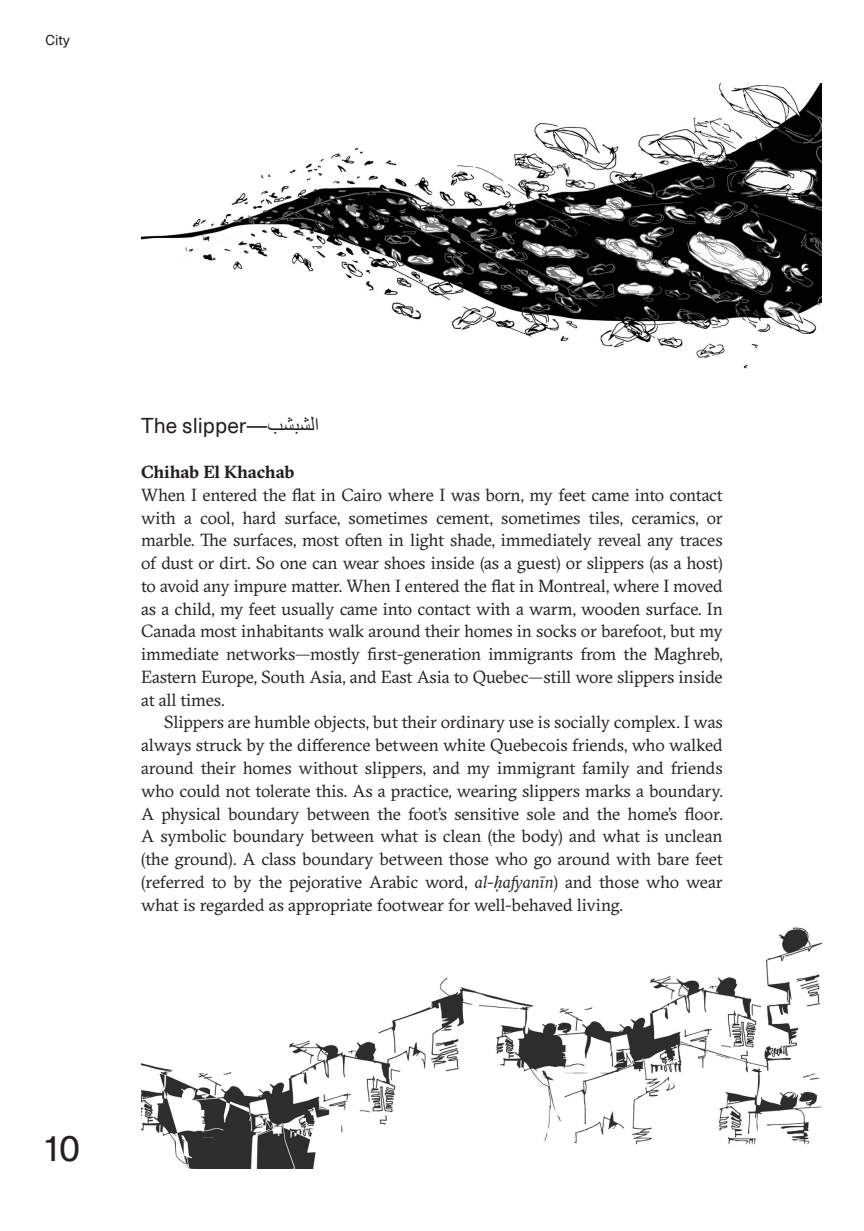
<style>
.page{position:relative;width:864px;height:1231px;background:#fff}
.page>*{position:absolute;margin:0;border:0;box-sizing:border-box;transform-origin:0 0}
.t1{font:36.75px "Neue Haas Unica Pro";color:#231f20}
.t2{font:21px "Neue Haas Unica Pro";color:#231f20}
.t3{font:17.5px/22.8px "GT Sectra";letter-spacing:-.01em;color:#231f20;text-align:justify}
.t4{font:700 17.5px "GT Sectra";letter-spacing:-.005em;color:#231f20}
.t5{font:14px "Neue Haas Unica Pro";color:#231f20}
.s1{color:#fff}
.s2{font-family:"Times New Roman"}
.s3{font-style:italic}
.s4{font-family:"Adobe Text Pro";font-style:italic}
</style>
<div class="page">
<img style="left:141px;top:83px;width:680px;height:285px">
<img style="left:141px;top:927px;width:680px;height:240px">
<p class="t5" style="left:46px;top:32px;width:60px">City <span class="s1">XX–X</span></p>
<p class="t2" style="left:141px;top:412px;width:179px">The slipper—<span class="s2">ب ا لشبش</span></p>
<p class="t4" style="left:141px;top:461px;width:155px">Chihab El Khachab</p>
<p class="t3" style="left:141px;top:483px;width:583px">When I entered the flat in Cairo where I was born, my feet came into contact with a cool, hard surface, sometimes cement, sometimes tiles, ceramics, or marble. The surfaces, most often in light shade, immediately reveal any traces of dust or dirt. So one can wear shoes inside (as a guest) or slippers (as a host) to avoid any impure matter. When I entered the flat in Montreal, where I moved as a child, my feet usually came into contact with a warm, wooden surface. In Canada most inhabitants walk around their homes in socks or barefoot, but my immediate networks—mostly first-generation immigrants from the Maghreb, Eastern Europe, South Asia, and East Asia to Quebec—still wore slippers inside at all times.</p>
<p class="t3" style="left:141px;top:711px;width:583px;text-indent:23px">Slippers are humble objects, but their ordinary use is socially complex. I was always struck by the difference between white Quebecois friends, who walked around their homes without slippers, and my immigrant family and friends who could not tolerate this. As a practice, wearing slippers marks a boundary.<br>A physical boundary between the foot’s sensitive sole and the home’s floor.<br>A symbolic boundary between what is clean (the body) and what is unclean (the ground). A class boundary between those who go around with bare feet (referred to by the pejorative Arabic word, <span class="s3">al-</span><span class="s4">ḥ</span><span class="s3">afyanīn</span>) and those who wear what is regarded as appropriate footwear for well-behaved living.</p>
<h1 class="t1" style="left:46px;top:1125px;width:36px">10</h1>
</div>
